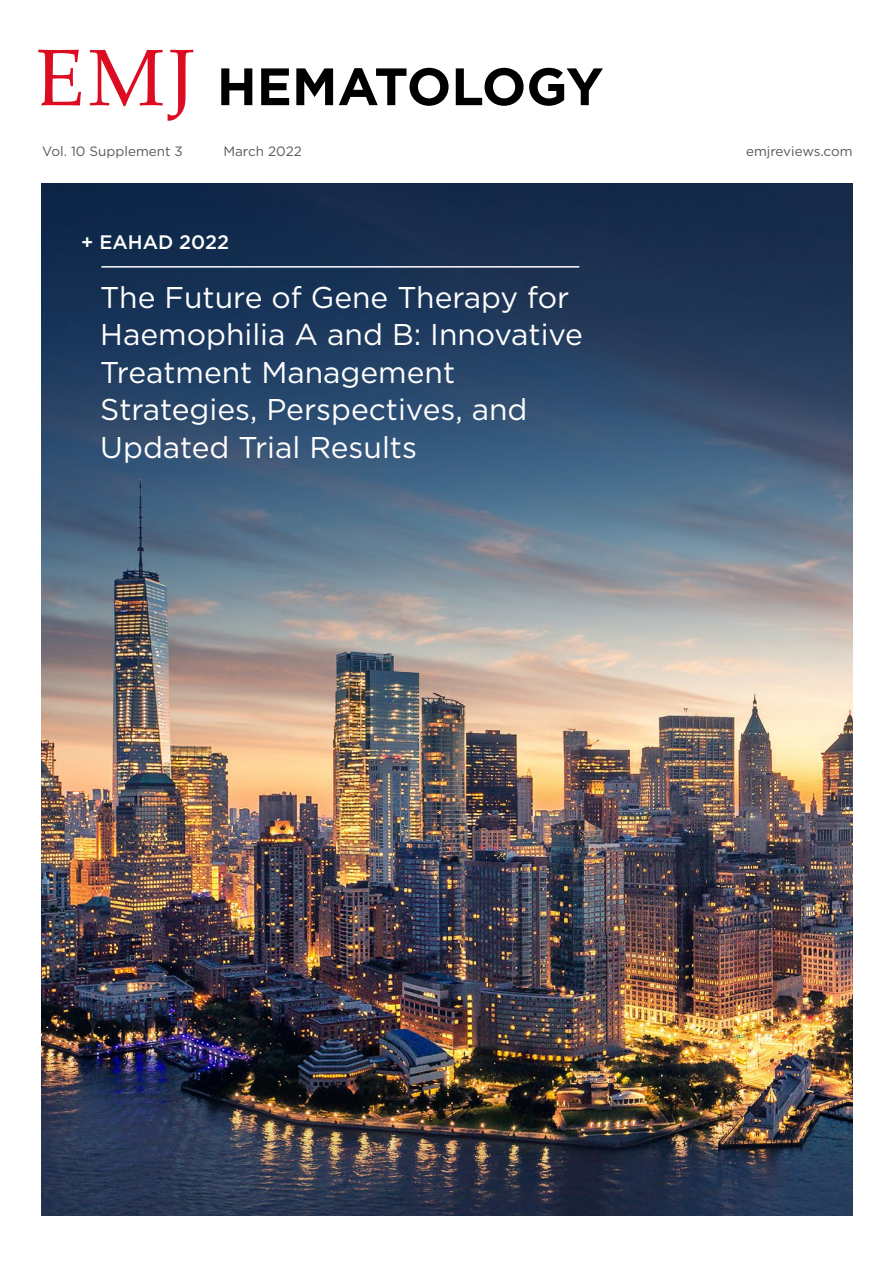
<style>
.page{position:relative;width:893px;height:1263px;background:#fff}
.page>*{position:absolute;margin:0;border:0;box-sizing:border-box;transform-origin:0 0}
.t1{font:700 52.5px "Gotham";color:#000}
.Symposium_Title{font:30px/37.5px "Gotham";color:#fff}
.t2{font:500 19.5px "Gotham";color:#fff}
.t3{font:13.5px "Gotham";color:#59595b}
</style>
<div class="page">
<img style="left:41px;top:184px;width:812px;height:1031px">
<svg style="left:38px;top:50px;width:155px;height:71px"></svg>
<hr style="left:101px;top:266px;width:478px;height:2px;background:#fff">
<p class="t1" style="left:217px;top:52px;width:388px">HEMATOLOGY</p>
<p class="t3" style="left:42px;top:143px;width:142px">Vol. 10 Supplement 3</p>
<p class="t3" style="left:223px;top:143px;width:80px">March 2022</p>
<p class="t3" style="left:746px;top:143px;width:108px">emjreviews.com</p>
<p class="t2" style="left:81px;top:230px;width:149px">+ EAHAD 2022</p>
<p class="Symposium_Title" style="left:100px;top:278px;width:484px">The Future of Gene Therapy for<br>Haemophilia A and B: Innovative<br>Treatment Management<br>Strategies, Perspectives, and<br>Updated Trial Results</p>
</div>
